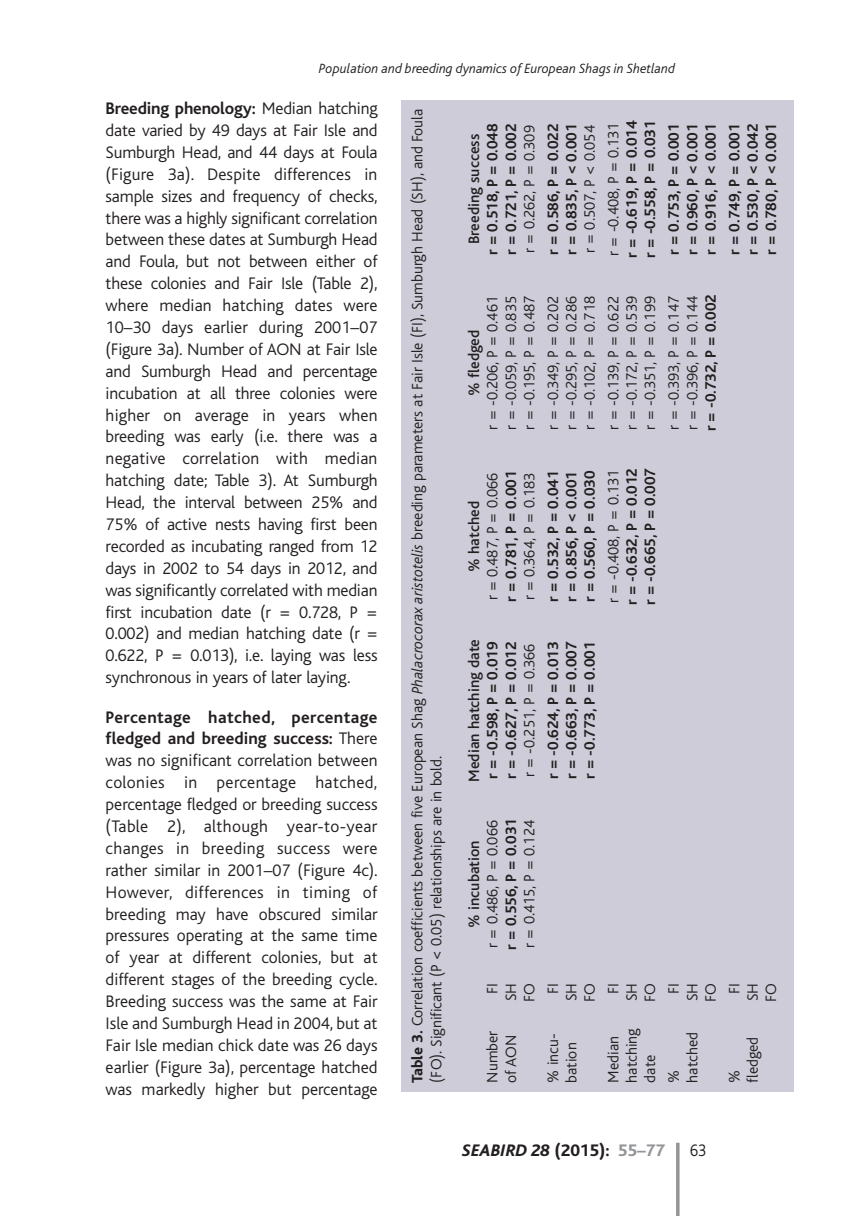
<style>
.page{position:relative;width:844px;height:1216px;background:#fff}
.page>*{position:absolute;margin:0;border:0;box-sizing:border-box;transform-origin:0 0}
.t1{font:300 17.5px/21.9px "Bliss";letter-spacing:-.01em;color:#231f20;text-align:justify}
.t2{font:italic 800 17.5px "Bliss";color:#231f20}
.t3{font:300 17.5px "Bliss";letter-spacing:-.01em;color:#231f20;scale:.9 1}
.t4{font:300 15.75px/19.2px "Bliss";color:#231f20}
.t5{font:700 15.75px "Bliss";color:#231f20}
.t6{font:500 15.75px "Bliss";color:#231f20}
.t7{font:italic 300 14px "Bliss";color:#231f20}
.s1{font-weight:700}
.s2{font-weight:800}
.s3{font-style:italic}
.s4{font-style:normal}
.s5{font-style:normal;color:#939598}
</style>
<div class="page">
<hr style="left:676px;top:1142px;width:3px;height:73px;background:#939598">
<div style="left:401px;top:100px;width:392px;height:991px;background:#cdccd8"></div>
<p class="t7" style="left:319px;top:63px;width:357px">Population and breeding dynamics of European Shags in Shetland</p>
<p class="t1" style="left:106px;top:99px;width:273px"><span class="s1">Breeding phenology:</span> Median hatching date varied by 49 days at Fair Isle and Sumburgh Head, and 44 days at Foula (Figure 3a). Despite differences in sample sizes and frequency of checks, there was a highly significant correlation between these dates at Sumburgh Head and Foula, but not between either of these colonies and Fair Isle (Table 2), where median hatching dates were 10–30 days earlier during 2001–07 (Figure 3a). Number of AON at Fair Isle and Sumburgh Head and percentage incubation at all three colonies were higher on average in years when breeding was early (i.e. there was a negative correlation with median hatching date; Table 3). At Sumburgh Head, the interval between 25% and 75% of active nests having first been recorded as incubating ranged from 12 days in 2002 to 54 days in 2012, and was significantly correlated with median first incubation date (r = 0.728, P = 0.002) and median hatching date (r = 0.622, P = 0.013), i.e. laying was less synchronous in years of later laying.</p>
<p class="t1" style="left:106px;top:707px;width:273px"><span class="s1">Percentage hatched, percentage fledged and breeding success:</span> There was no significant correlation between colonies in percentage hatched, percentage fledged or breeding success (Table 2), although year-to-year changes in breeding success were rather similar in 2001–07 (Figure 4c).<br>However, differences in timing of breeding may have obscured similar pressures operating at the same time of year at different colonies, but at different stages of the breeding cycle.<br>Breeding success was the same at Fair Isle and Sumburgh Head in 2004, but at Fair Isle median chick date was 26 days earlier (Figure 3a), percentage hatched was markedly higher but percentage</p>
<p class="t4" style="left:409px;top:1082px;width:975px;rotate:-90deg"><span class="s2">Table 3.</span> Correlation coefficients between five European Shag <span class="s3">Phalacrocorax aristotelis</span> breeding parameters at Fair Isle (FI), Sumburgh Head (SH), and Foula (FO). Significant (P &lt; 0.05) relationships are in bold.</p>
<p class="t5" style="left:626px;top:258px;width:139px;rotate:-90deg">r = -0.619, P = 0.014</p>
<p class="t5" style="left:644px;top:258px;width:139px;rotate:-90deg">r = -0.558, P = 0.031</p>
<p class="t5" style="left:487px;top:255px;width:133px;rotate:-90deg">r = 0.518, P = 0.048</p>
<p class="t5" style="left:547px;top:255px;width:133px;rotate:-90deg">r = 0.586, P = 0.022</p>
<p class="t5" style="left:505px;top:255px;width:133px;rotate:-90deg">r = 0.721, P = 0.002</p>
<p class="t4" style="left:605px;top:256px;width:135px;rotate:-90deg">r = -0.408, P = 0.131</p>
<p class="t4" style="left:581px;top:253px;width:129px;rotate:-90deg">r = 0.507, P &lt; 0.054</p>
<p class="t5" style="left:668px;top:255px;width:133px;rotate:-90deg">r = 0.753, P = 0.001</p>
<p class="t4" style="left:521px;top:253px;width:129px;rotate:-90deg">r = 0.262, P = 0.309</p>
<p class="t5" style="left:705px;top:254px;width:132px;rotate:-90deg">r = 0.916, P &lt; 0.001</p>
<p class="t5" style="left:566px;top:254px;width:132px;rotate:-90deg">r = 0.835, P &lt; 0.001</p>
<p class="t5" style="left:686px;top:254px;width:132px;rotate:-90deg">r = 0.960, P &lt; 0.001</p>
<p class="t6" style="left:469px;top:244px;width:111px;rotate:-90deg">Breeding success</p>
<p class="t5" style="left:705px;top:431px;width:139px;rotate:-90deg">r = -0.732, P = 0.002</p>
<p class="t4" style="left:684px;top:429px;width:135px;rotate:-90deg">r = -0.396, P = 0.144</p>
<p class="t4" style="left:521px;top:429px;width:135px;rotate:-90deg">r = -0.195, P = 0.487</p>
<p class="t4" style="left:665px;top:429px;width:135px;rotate:-90deg">r = -0.393, P = 0.147</p>
<p class="t4" style="left:581px;top:429px;width:135px;rotate:-90deg">r = -0.102, P = 0.718</p>
<p class="t4" style="left:563px;top:429px;width:135px;rotate:-90deg">r = -0.295, P = 0.286</p>
<p class="t4" style="left:623px;top:429px;width:135px;rotate:-90deg">r = -0.172, P = 0.539</p>
<p class="t4" style="left:642px;top:429px;width:135px;rotate:-90deg">r = -0.351, P = 0.199</p>
<p class="t4" style="left:502px;top:429px;width:135px;rotate:-90deg">r = -0.059, P = 0.835</p>
<p class="t4" style="left:605px;top:429px;width:135px;rotate:-90deg">r = -0.139, P = 0.622</p>
<p class="t4" style="left:544px;top:429px;width:135px;rotate:-90deg">r = -0.349, P = 0.202</p>
<p class="t4" style="left:484px;top:429px;width:135px;rotate:-90deg">r = -0.206, P = 0.461</p>
<p class="t6" style="left:469px;top:396px;width:68px;rotate:-90deg">% fledged</p>
<p class="t5" style="left:644px;top:605px;width:139px;rotate:-90deg">r = -0.665, P = 0.007</p>
<p class="t5" style="left:626px;top:605px;width:139px;rotate:-90deg">r = -0.632, P = 0.012</p>
<p class="t5" style="left:584px;top:602px;width:133px;rotate:-90deg">r = 0.560, P = 0.030</p>
<p class="t4" style="left:605px;top:603px;width:135px;rotate:-90deg">r = -0.408, P = 0.131</p>
<p class="t5" style="left:547px;top:602px;width:133px;rotate:-90deg">r = 0.532, P = 0.041</p>
<p class="t5" style="left:505px;top:602px;width:133px;rotate:-90deg">r = 0.781, P = 0.001</p>
<p class="t5" style="left:566px;top:602px;width:132px;rotate:-90deg">r = 0.856, P &lt; 0.001</p>
<p class="t4" style="left:484px;top:600px;width:129px;rotate:-90deg">r = 0.487, P = 0.066</p>
<p class="t4" style="left:521px;top:600px;width:129px;rotate:-90deg">r = 0.364, P = 0.183</p>
<p class="t6" style="left:469px;top:572px;width:72px;rotate:-90deg">% hatched</p>
<p class="t6" style="left:469px;top:781px;width:144px;rotate:-90deg">Median hatching date</p>
<p class="t5" style="left:566px;top:778px;width:139px;rotate:-90deg">r = -0.663, P = 0.007</p>
<p class="t5" style="left:487px;top:778px;width:139px;rotate:-90deg">r = -0.598, P = 0.019</p>
<p class="t5" style="left:547px;top:778px;width:139px;rotate:-90deg">r = -0.624, P = 0.013</p>
<p class="t5" style="left:505px;top:778px;width:139px;rotate:-90deg">r = -0.627, P = 0.012</p>
<p class="t5" style="left:584px;top:778px;width:139px;rotate:-90deg">r = -0.773, P = 0.001</p>
<p class="t4" style="left:521px;top:777px;width:135px;rotate:-90deg">r = -0.251, P = 0.366</p>
<p class="t4" style="left:521px;top:947px;width:129px;rotate:-90deg">r = 0.415, P = 0.124</p>
<p class="t5" style="left:505px;top:949px;width:133px;rotate:-90deg">r = 0.556, P = 0.031</p>
<p class="t4" style="left:484px;top:947px;width:129px;rotate:-90deg">r = 0.486, P = 0.066</p>
<p class="t6" style="left:469px;top:927px;width:89px;rotate:-90deg">% incubation</p>
<p class="t4" style="left:642px;top:1002px;width:20px;rotate:-90deg">FO</p>
<p class="t4" style="left:581px;top:1002px;width:20px;rotate:-90deg">FO</p>
<p class="t4" style="left:702px;top:1002px;width:20px;rotate:-90deg">FO</p>
<p class="t4" style="left:521px;top:1002px;width:20px;rotate:-90deg">FO</p>
<p class="t4" style="left:623px;top:1001px;width:20px;rotate:-90deg">SH</p>
<p class="t4" style="left:684px;top:1001px;width:20px;rotate:-90deg">SH</p>
<p class="t4" style="left:563px;top:1001px;width:20px;rotate:-90deg">SH</p>
<p class="t4" style="left:605px;top:994px;width:13px;rotate:-90deg">FI</p>
<p class="t4" style="left:544px;top:994px;width:13px;rotate:-90deg">FI</p>
<p class="t4" style="left:484px;top:994px;width:13px;rotate:-90deg">FI</p>
<p class="t4" style="left:502px;top:1001px;width:20px;rotate:-90deg">SH</p>
<p class="t4" style="left:665px;top:994px;width:13px;rotate:-90deg">FI</p>
<p class="t4" style="left:623px;top:1082px;width:56px;rotate:-90deg">hatching</p>
<p class="t4" style="left:484px;top:1082px;width:53px;rotate:-90deg">Number</p>
<p class="t4" style="left:684px;top:1082px;width:52px;rotate:-90deg">hatched</p>
<p class="t4" style="left:544px;top:1082px;width:51px;rotate:-90deg">% incu-</p>
<p class="t4" style="left:502px;top:1082px;width:49px;rotate:-90deg">of AON</p>
<p class="t4" style="left:605px;top:1082px;width:48px;rotate:-90deg">Median</p>
<p class="t4" style="left:563px;top:1082px;width:42px;rotate:-90deg">bation</p>
<p class="t4" style="left:642px;top:1082px;width:29px;rotate:-90deg">date</p>
<p class="t4" style="left:665px;top:1082px;width:14px;rotate:-90deg">%</p>
<p class="t5" style="left:747px;top:254px;width:132px;rotate:-90deg">r = 0.530, P &lt; 0.042</p>
<p class="t5" style="left:728px;top:255px;width:133px;rotate:-90deg">r = 0.749, P = 0.001</p>
<p class="t5" style="left:765px;top:254px;width:132px;rotate:-90deg">r = 0.780, P &lt; 0.001</p>
<p class="t4" style="left:762px;top:1002px;width:20px;rotate:-90deg">FO</p>
<p class="t4" style="left:744px;top:1001px;width:20px;rotate:-90deg">SH</p>
<p class="t4" style="left:726px;top:994px;width:13px;rotate:-90deg">FI</p>
<p class="t4" style="left:744px;top:1082px;width:47px;rotate:-90deg">fledged</p>
<p class="t4" style="left:726px;top:1082px;width:14px;rotate:-90deg">%</p>
<p class="t2" style="left:462px;top:1144px;width:204px">SEABIRD 28 <span class="s4">(2015):</span> <span class="s5">55–77</span></p>
<p class="t3" style="left:690px;top:1144px;width:20px">63</p>
</div>
